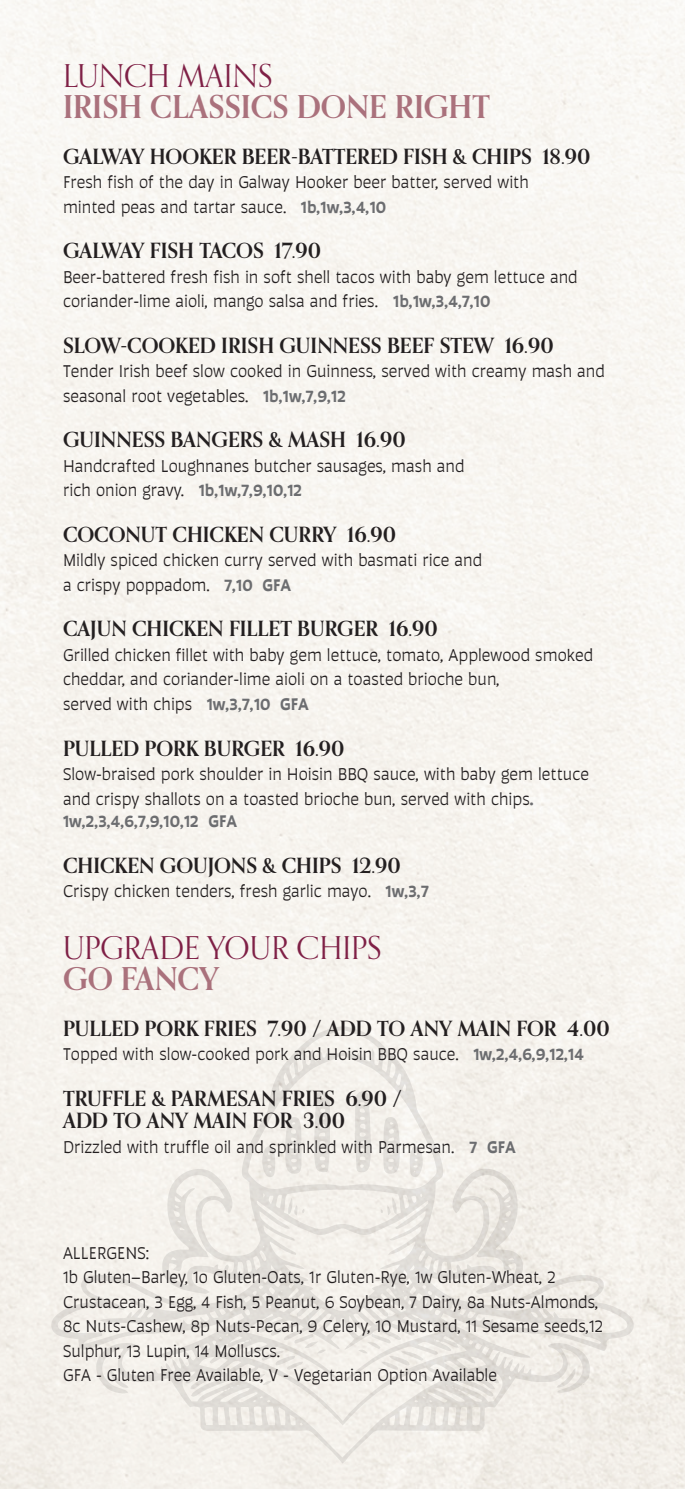
<style>
.page{position:relative;width:685px;height:1489px;background:#fff}
.page>*{position:absolute;margin:0;border:0;box-sizing:border-box;transform-origin:0 0}
.t1{font:700 31.5px "Orpheus Pro";color:#aa717c}
.t2{font:31.5px "Orpheus Pro";color:#7f2046}
.t3{font:700 21px "Orpheus Pro";color:#231f20}
.t4{font:18.38px/24.5px "Auster";color:#231f20}
.t5{font:600 17.5px "Auster";color:#6c6d70}
.s1{font-weight:600;font-size:17.5px;color:#6c6d70}
</style>
<div class="page">
<svg style="left:49px;top:1026px;width:586px;height:437px;fill:#f4f0ea"></svg>
<svg style="left:358px;top:1333px;width:75px;height:52px"></svg>
<svg style="left:251px;top:1333px;width:75px;height:52px"></svg>
<svg style="left:379px;top:1196px;width:18px;height:19px"></svg>
<svg style="left:287px;top:1197px;width:18px;height:18px"></svg>
<p class="t2" style="left:63px;top:55px;width:211px">LUNCH MAINS</p>
<p class="t1" style="left:63px;top:87px;width:428px">IRISH CLASSICS DONE RIGHT</p>
<p class="t3" style="left:63px;top:143px;width:529px">GALWAY HOOKER BEER-BATTERED FISH &amp; CHIPS 18.90</p>
<p class="t4" style="left:63px;top:170px;width:467px">Fresh fish of the day in Galway Hooker beer batter, served with</p>
<p class="t4" style="left:63px;top:194px;width:324px">minted peas and tartar sauce. <span class="s1">1b,1w,3,4,10</span></p>
<p class="t3" style="left:63px;top:237px;width:259px">GALWAY FISH TACOS 17.90</p>
<p class="t4" style="left:63px;top:264px;width:516px">Beer-battered fresh fish in soft shell tacos with baby gem lettuce and coriander-lime aioli, mango salsa and fries. <span class="s1">1b,1w,3,4,7,10</span></p>
<p class="t3" style="left:63px;top:332px;width:492px">SLOW-COOKED IRISH GUINNESS BEEF STEW 16.90</p>
<p class="t4" style="left:63px;top:359px;width:543px">Tender Irish beef slow cooked in Guinness, served with creamy mash and seasonal root vegetables. <span class="s1">1b,1w,7,9,12</span></p>
<p class="t3" style="left:63px;top:426px;width:344px">GUINNESS BANGERS &amp; MASH 16.90</p>
<p class="t4" style="left:63px;top:453px;width:403px">Handcrafted Loughnanes butcher sausages, mash and</p>
<p class="t4" style="left:63px;top:478px;width:240px">rich onion gravy. <span class="s1">1b,1w,7,9,10,12</span></p>
<p class="t3" style="left:63px;top:521px;width:334px">COCONUT CHICKEN CURRY 16.90</p>
<p class="t4" style="left:63px;top:548px;width:421px">Mildly spiced chicken curry served with basmati rice and</p>
<p class="t4" style="left:63px;top:572px;width:230px">a crispy poppadom. <span class="s1">7,10 GFA</span></p>
<p class="t3" style="left:63px;top:615px;width:376px">CAJUN CHICKEN FILLET BURGER 16.90</p>
<p class="t4" style="left:63px;top:642px;width:531px">Grilled chicken fillet with baby gem lettuce, tomato, Applewood smoked cheddar, and coriander-lime aioli on a toasted brioche bun,</p>
<p class="t4" style="left:63px;top:691px;width:247px">served with chips <span class="s1">1w,3,7,10 GFA</span></p>
<p class="t3" style="left:63px;top:734px;width:283px">PULLED PORK BURGER 16.90</p>
<p class="t4" style="left:63px;top:761px;width:527px">Slow-braised pork shoulder in Hoisin BBQ sauce, with baby gem lettuce and crispy shallots on a toasted brioche bun, served with chips<span class="s1">.</span></p>
<p class="t5" style="left:63px;top:811px;width:176px">1w,2,3,4,6,7,9,10,12 GFA</p>
<p class="t3" style="left:63px;top:852px;width:339px">CHICKEN GOUJONS &amp; CHIPS 12.90</p>
<p class="t4" style="left:63px;top:879px;width:367px">Crispy chicken tenders, fresh garlic mayo. <span class="s1">1w,3,7</span></p>
<p class="t2" style="left:63px;top:927px;width:320px">UPGRADE YOUR CHIPS</p>
<p class="t1" style="left:63px;top:959px;width:157px">GO FANCY</p>
<p class="t3" style="left:63px;top:1014px;width:548px">PULLED PORK FRIES 7.90 / ADD TO ANY MAIN FOR 4.00</p>
<p class="t4" style="left:63px;top:1041px;width:522px">Topped with slow-cooked pork and Hoisin BBQ sauce. <span class="s1">1w,2,4,6,9,12,14</span></p>
<p class="t3" style="left:63px;top:1084px;width:340px">TRUFFLE &amp; PARMESAN FRIES 6.90 /</p>
<p class="t3" style="left:63px;top:1107px;width:283px">ADD TO ANY MAIN FOR 3.00</p>
<p class="t4" style="left:63px;top:1134px;width:454px">Drizzled with truffle oil and sprinkled with Parmesan. <span class="s1">7 GFA</span></p>
<p class="t4" style="left:63px;top:1240px;width:87px">ALLERGENS:</p>
<p class="t4" style="left:63px;top:1264px;width:541px">1b Gluten–Barley, 1o Gluten-Oats, 1r Gluten-Rye, 1w Gluten-Wheat, 2<br>Crustacean, 3 Egg, 4 Fish, 5 Peanut, 6 Soybean, 7 Dairy, 8a Nuts-Almonds, 8c Nuts-Cashew, 8p Nuts-Pecan, 9 Celery, 10 Mustard, 11 Sesame seeds,12<br>Sulphur, 13 Lupin, 14 Molluscs.</p>
<p class="t4" style="left:63px;top:1362px;width:435px">GFA - Gluten Free Available, V - Vegetarian Option Available</p>
</div>
